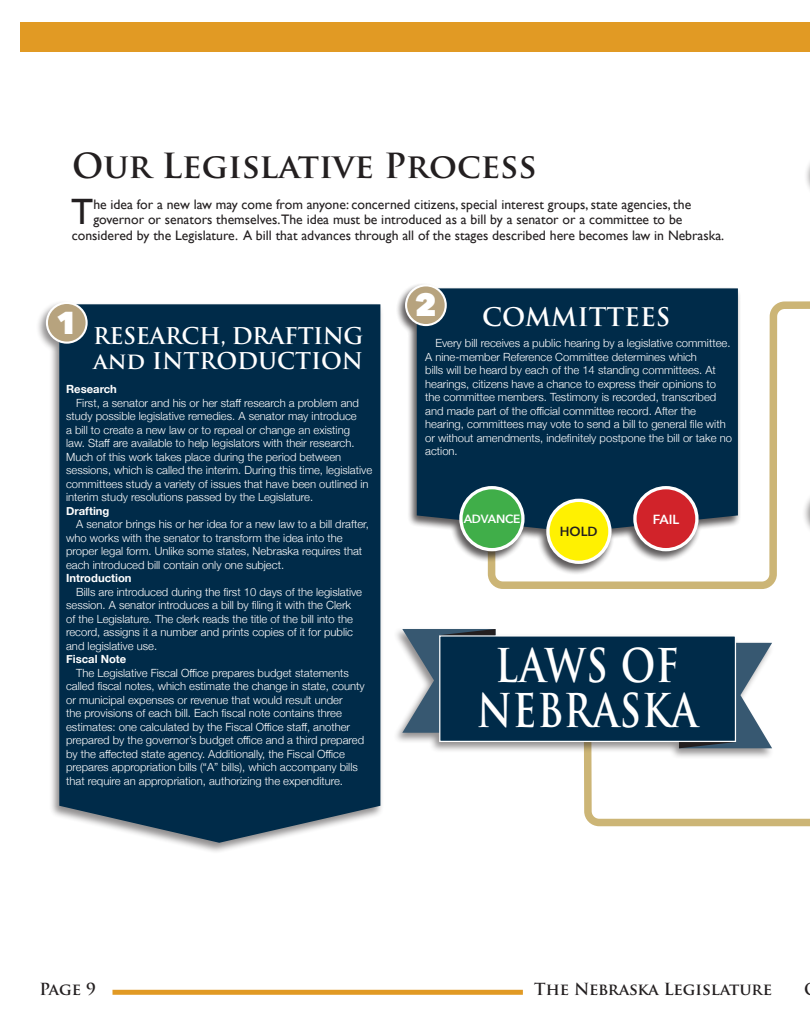
<style>
.page{position:relative;width:810px;height:1035px;background:#fff}
.page>*{position:absolute;margin:0;border:0;box-sizing:border-box;transform-origin:0 0}
.t1{font:700 45.38px "Trajan Pro";letter-spacing:.02em;color:#fff;scale:.83 1}
.Paragraph{font:36.62px "Gill Sans";color:#231f20}
.Section_Headers{font:700 33.75px "Trajan Pro";color:#231f20}
.t2{font:800 31.62px "Avenir Next";color:#fff}
.t3{font:700 25px "Trajan Pro";color:#fff}
.t4{font:700 22.5px "Trajan Pro";letter-spacing:-.02em;color:#fff}
.t5{font:700 22.5px "Trajan Pro";color:#fff}
.t6{font:700 16.25px "Trajan Pro";color:#231f20}
.Paragraph-2{font:13.75px "Gill Sans";color:#231f20}
.t7{font:600 13.12px "Avenir Next";color:#fff}
.t8{font:600 13.12px "Avenir Next";color:#231f20}
.t9{font:600 11.88px "Avenir Next";letter-spacing:-.02em;color:#fff}
.Paragraph-3{font:300 11.25px/13.5px "Helvetica Neue";color:#fff}
.Paragraph-4{font:700 11.25px "Helvetica Neue";color:#fff}
.s1{font-weight:700}
</style>
<div class="page">
<div style="left:112px;top:990px;width:411px;height:5px;background:#e19a24"></div>
<svg style="left:484px;top:301px;width:320px;height:694px"></svg>
<div style="left:395px;top:282px;width:346px;height:293px;background:#231f20;opacity:.5"></div>
<div style="left:417px;top:288px;width:321px;height:244px;background:#002b49"></div>
<div style="left:406px;top:285px;width:40px;height:40px;background:#b7a37e;border-radius:50%"></div>
<div style="left:405px;top:284px;width:42px;height:42px;border:2px solid #fff;border-radius:50%"></div>
<div style="left:548px;top:500px;width:62px;height:62px;background:#fff101;border-radius:50%"></div>
<div style="left:546px;top:499px;width:66px;height:65px;border:3px solid #fff;border-radius:50%"></div>
<div style="left:461px;top:488px;width:62px;height:62px;background:#40ae49;border-radius:50%"></div>
<div style="left:459px;top:486px;width:66px;height:65px;border:3px solid #fff;border-radius:50%"></div>
<div style="left:635px;top:488px;width:62px;height:62px;background:#d1232a;border-radius:50%"></div>
<div style="left:633px;top:486px;width:66px;height:65px;border:3px solid #fff;border-radius:50%"></div>
<div style="left:36px;top:300px;width:348px;height:554px;background:#231f20;opacity:.5"></div>
<div style="left:59px;top:304px;width:321px;height:539px;background:#002b49"></div>
<div style="left:47px;top:303px;width:40px;height:40px;background:#b7a37e;border-radius:50%"></div>
<div style="left:46px;top:302px;width:42px;height:42px;border:2px solid #fff;border-radius:50%"></div>
<div style="left:804px;top:149px;width:6px;height:281px;background:#231f20;opacity:.5"></div>
<div style="left:802px;top:486px;width:8px;height:55px;background:#231f20;opacity:.5"></div>
<div style="left:393px;top:627px;width:382px;height:133px;background:#231f20;opacity:.5"></div>
<svg style="left:580px;top:643px;width:230px;height:187px"></svg>
<div style="left:440px;top:636px;width:295px;height:105px;background:#002b49"></div>
<div style="left:439px;top:635px;width:297px;height:107px;border:1px solid #fff"></div>
<svg style="left:402px;top:629px;width:94px;height:104px"></svg>
<div style="left:21px;top:22px;width:769px;height:30px;background:#e19a24"></div>
<div style="left:790px;top:22px;width:20px;height:30px;background:#e19a24"></div>
<p class="Section_Headers" style="left:72px;top:145px;width:466px">Our Legislative Process</p>
<p class="Paragraph" style="left:71px;top:190px;width:24px">T</p>
<p class="Paragraph-2" style="left:93px;top:196px;width:599px">he idea for a new law may come from anyone: concerned citizens, special interest groups, state agencies, the</p>
<p class="Paragraph-2" style="left:93px;top:211px;width:591px">governor or senators themselves.The idea must be introduced as a bill by a senator or a committee to be</p>
<p class="Paragraph-2" style="left:72px;top:227px;width:654px">considered by the Legislature. A bill that advances through all of the stages described here becomes law in Nebraska.</p>
<p class="t2" style="left:56px;top:303px;width:24px">1</p>
<p class="t4" style="left:93px;top:322px;width:272px">RESEARCH, DRAFTING</p>
<p class="t5" style="left:93px;top:347px;width:271px">and INTRODUCTION</p>
<p class="Paragraph-4" style="left:66px;top:380px;width:52px">Research</p>
<p class="Paragraph-3" style="left:66px;top:395px;width:308px;text-indent:10px">First, a senator and his or her staff research a problem and study possible legislative remedies. A senator may introduce<br>a bill to create a new law or to repeal or change an existing<br>law. Staff are available to help legislators with their research.<br>Much of this work takes place during the period between sessions, which is called the interim. During this time, legislative committees study a variety of issues that have been outlined in interim study resolutions passed by the Legislature.<br><span class="s1">Drafting</span></p>
<p class="Paragraph-3" style="left:66px;top:516px;width:304px;text-indent:10px">A senator brings his or her idea for a new law to a bill drafter, who works with the senator to transform the idea into the proper legal form. Unlike some states, Nebraska requires that each introduced bill contain only one subject.<br><span class="s1">Introduction</span></p>
<p class="Paragraph-3" style="left:66px;top:584px;width:298px;text-indent:10px">Bills are introduced during the first 10 days of the legislative session. A senator introduces a bill by filing it with the Clerk of the Legislature. The clerk reads the title of the bill into the record, assigns it a number and prints copies of it for public and legislative use.<br><span class="s1">Fiscal Note</span></p>
<p class="Paragraph-3" style="left:66px;top:665px;width:300px;text-indent:10px">The Legislative Fiscal Office prepares budget statements called fiscal notes, which estimate the change in state, county or municipal expenses or revenue that would result under<br>the provisions of each bill. Each fiscal note contains three estimates: one calculated by the Fiscal Office staff, another prepared by the governor’s budget office and a third prepared by the affected state agency. Additionally, the Fiscal Office prepares appropriation bills (“A” bills), which accompany bills that require an appropriation, authorizing the expenditure.</p>
<p class="t2" style="left:415px;top:286px;width:24px">2</p>
<p class="t3" style="left:482px;top:301px;width:190px">COMMITTEES</p>
<p class="Paragraph-3" style="left:425px;top:336px;width:308px;text-indent:10px">Every bill receives a public hearing by a legislative committee.<br>A nine-member Reference Committee determines which<br>bills will be heard by each of the 14 standing committees. At hearings, citizens have a chance to express their opinions to the committee members. Testimony is recorded, transcribed and made part of the official committee record. After the hearing, committees may vote to send a bill to general file with or without amendments, indefinitely postpone the bill or take no action.</p>
<p class="t9" style="left:464px;top:509px;width:58px">ADVANCE</p>
<p class="t7" style="left:653px;top:508px;width:28px">FAIL</p>
<p class="t8" style="left:560px;top:520px;width:39px">HOLD</p>
<p class="t1" style="left:495px;top:637px;width:223px">LAWS OF</p>
<p class="t1" style="left:477px;top:682px;width:268px">NEBRASKA</p>
<h3 class="t6" style="left:39px;top:979px;width:58px">Page 9</h3>
<h3 class="t6" style="left:534px;top:979px;width:239px">The Nebraska Legislature</h3>
</div>
